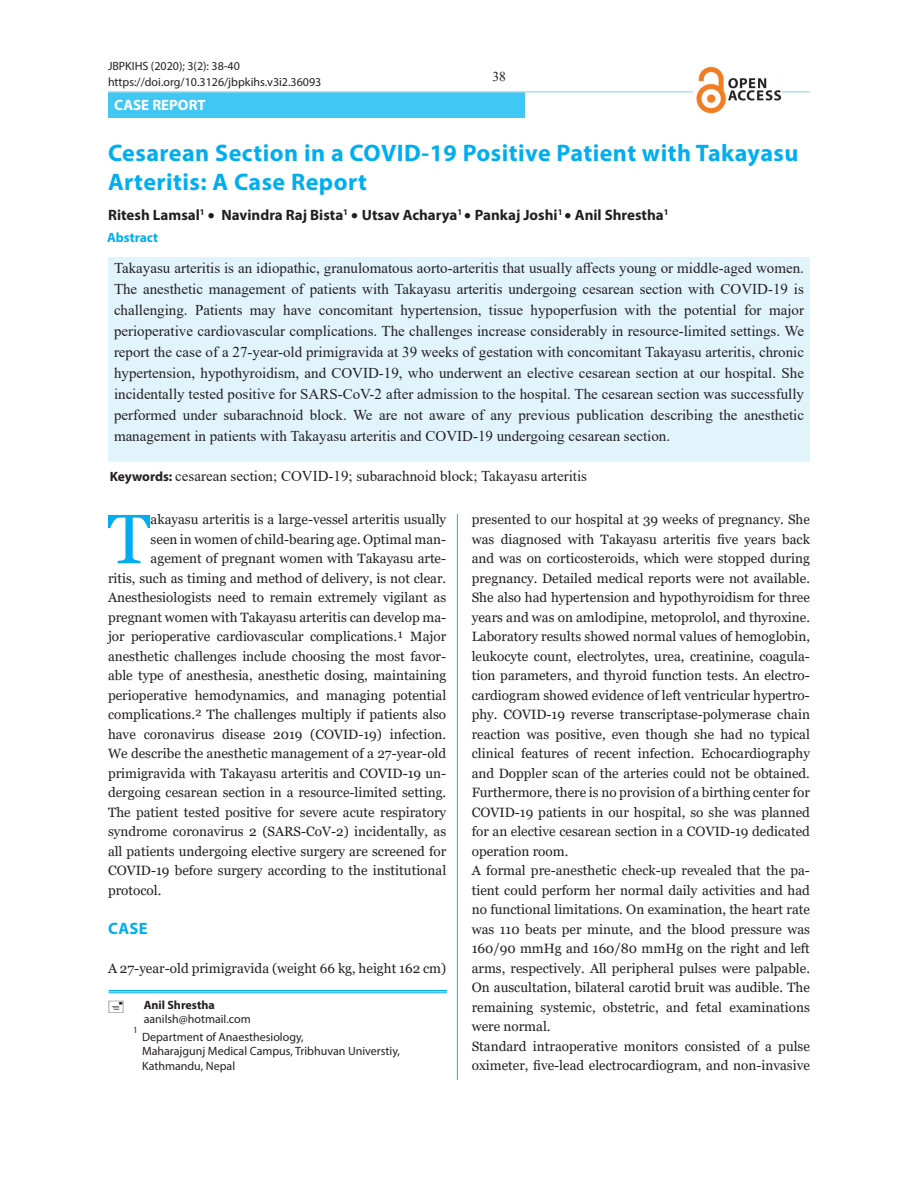
<style>
.page{position:relative;width:918px;height:1188px;background:#fff}
.page>*{position:absolute;margin:0;border:0;box-sizing:border-box;transform-origin:0 0}
.Starting_Paragraph_B{font:69.75px "Georgia";color:#00aeef}
.Title_of_Paper{font:700 24px/28.8px "Myriad Pro";letter-spacing:.02em;color:#00aeef}
.Inner_body_headings{font:700 16.5px "Myriad Pro";color:#00aeef}
.Abstract_Text{font:15px/21px "Times New Roman";color:#231f20;text-align:justify}
.Authors{font:700 15px "Myriad Pro";color:#231f20}
.type_of_article_styl{font:700 15px "Myriad Pro";color:#fff}
.Main_Text_New{font:13.5px/19.5px "Georgia";color:#231f20;text-align:justify}
.Starting_Paragraph_B-2{font:13.5px "Georgia";color:#231f20}
.Abstract_Title{font:700 13.5px "Myriad Pro";color:#00aeef}
.t1{font:13.5px "Times New Roman";color:#231f20}
.t2{font:12px "Myriad Pro";color:#231f20}
.t3{font:700 12px "Myriad Pro";color:#231f20}
.Journal_Main_Text{font:9px "Myriad Pro";color:#231f20}
.s1{font-family:"Myriad Pro";font-weight:700;font-size:13.5px}
</style>
<div class="page">
<div style="left:108px;top:257px;width:702px;height:205px;background:#e1f4fc"></div>
<hr style="left:109px;top:990px;width:338px;height:2px;background:#00aeef">
<hr style="left:109px;top:992px;width:338px;height:1px;background:#00aeef">
<div style="left:108px;top:93px;width:417px;height:25px;background:#40c7f4"></div>
<hr style="left:108px;top:91px;width:702px;height:2px;background:#aae0f9">
<img style="left:694px;top:67px;width:88px;height:47px">
<hr style="left:457px;top:514px;width:1px;height:566px;background:#00aeef">
<p class="t2" style="left:108px;top:59px;width:133px">JBPKIHS (2020); 3(2): 38-40</p>
<p class="t2" style="left:108px;top:75px;width:215px">https://doi.org/10.3126/jbpkihs.v3i2.36093</p>
<p class="type_of_article_styl" style="left:114px;top:95px;width:93px">CASE REPORT</p>
<p class="t1" style="left:492px;top:67px;width:15px">38</p>
<p class="Title_of_Paper" style="left:108px;top:138px;width:692px">Cesarean Section in a COVID-19 Positive Patient with Takayasu<br>Arteritis: A Case Report</p>
<p class="Authors" style="left:108px;top:205px;width:562px">Ritesh Lamsal<sup>1</sup> • Navindra Raj Bista<sup>1</sup> • Utsav Acharya<sup>1</sup> • Pankaj Joshi<sup>1</sup> • Anil Shrestha<sup>1</sup></p>
<p class="Abstract_Title" style="left:107px;top:229px;width:53px">Abstract</p>
<p class="Abstract_Text" style="left:114px;top:257px;width:692px">Takayasu arteritis is an idiopathic, granulomatous aorto-arteritis that usually affects young or middle-aged women.<br>The anesthetic management of patients with Takayasu arteritis undergoing cesarean section with COVID-19 is challenging. Patients may have concomitant hypertension, tissue hypoperfusion with the potential for major perioperative cardiovascular complications. The challenges increase considerably in resource-limited settings. We report the case of a 27-year-old primigravida at 39 weeks of gestation with concomitant Takayasu arteritis, chronic hypertension, hypothyroidism, and COVID-19, who underwent an elective cesarean section at our hospital. She incidentally tested positive for SARS-CoV-2 after admission to the hospital. The cesarean section was successfully performed under subarachnoid block. We are not aware of any previous publication describing the anesthetic management in patients with Takayasu arteritis and COVID-19 undergoing cesarean section.</p>
<p class="Abstract_Text" style="left:110px;top:465px;width:479px"><span class="s1">Keywords:</span> cesarean section; COVID-19; subarachnoid block; Takayasu arteritis</p>
<p class="Starting_Paragraph_B" style="left:107px;top:497px;width:45px">T</p>
<p class="Starting_Paragraph_B-2" style="left:151px;top:511px;width:297px">akayasu arteritis is a large-vessel arteritis usually</p>
<p class="Starting_Paragraph_B-2" style="left:151px;top:531px;width:297px">seen in women of child-bearing age. Optimal man-</p>
<p class="Starting_Paragraph_B-2" style="left:151px;top:550px;width:297px">agement of pregnant women with Takayasu arte-</p>
<p class="Starting_Paragraph_B-2" style="left:108px;top:570px;width:340px">ritis, such as timing and method of delivery, is not clear.</p>
<p class="Starting_Paragraph_B-2" style="left:108px;top:589px;width:340px">Anesthesiologists need to remain extremely vigilant as</p>
<p class="Starting_Paragraph_B-2" style="left:108px;top:609px;width:340px">pregnant women with Takayasu arteritis can develop ma-</p>
<p class="Starting_Paragraph_B-2" style="left:108px;top:628px;width:340px">jor perioperative cardiovascular complications.¹ Major</p>
<p class="Starting_Paragraph_B-2" style="left:108px;top:648px;width:340px">anesthetic challenges include choosing the most favor-</p>
<p class="Starting_Paragraph_B-2" style="left:108px;top:667px;width:340px">able type of anesthesia, anesthetic dosing, maintaining</p>
<p class="Starting_Paragraph_B-2" style="left:108px;top:687px;width:340px">perioperative hemodynamics, and managing potential</p>
<p class="Starting_Paragraph_B-2" style="left:108px;top:706px;width:340px">complications.² The challenges multiply if patients also</p>
<p class="Starting_Paragraph_B-2" style="left:108px;top:726px;width:340px">have coronavirus disease 2019 (COVID-19) infection.</p>
<p class="Starting_Paragraph_B-2" style="left:108px;top:745px;width:340px">We describe the anesthetic management of a 27-year-old</p>
<p class="Starting_Paragraph_B-2" style="left:108px;top:765px;width:340px">primigravida with Takayasu arteritis and COVID-19 un-</p>
<p class="Starting_Paragraph_B-2" style="left:108px;top:784px;width:340px">dergoing cesarean section in a resource-limited setting.</p>
<p class="Starting_Paragraph_B-2" style="left:108px;top:804px;width:340px">The patient tested positive for severe acute respiratory</p>
<p class="Starting_Paragraph_B-2" style="left:108px;top:823px;width:340px">syndrome coronavirus 2 (SARS-CoV-2) incidentally, as</p>
<p class="Starting_Paragraph_B-2" style="left:108px;top:843px;width:340px">all patients undergoing elective surgery are screened for</p>
<p class="Starting_Paragraph_B-2" style="left:108px;top:862px;width:340px">COVID-19 before surgery according to the institutional</p>
<p class="Starting_Paragraph_B-2" style="left:108px;top:882px;width:55px">protocol.</p>
<p class="Inner_body_headings" style="left:108px;top:918px;width:41px">CASE</p>
<p class="Main_Text_New" style="left:108px;top:959px;width:340px">A 27-year-old primigravida (weight 66 kg, height 162 cm)</p>
<p class="t3" style="left:144px;top:997px;width:73px">Anil Shrestha</p>
<p class="t2" style="left:144px;top:1012px;width:109px">aanilsh@hotmail.com</p>
<p class="Journal_Main_Text" style="left:133px;top:1025px;width:6px">1</p>
<p class="t2" style="left:142px;top:1029px;width:163px">Department of Anaesthesiology,</p>
<p class="t2" style="left:142px;top:1044px;width:260px">Maharajgunj Medical Campus, Tribhuvan Universtiy,</p>
<p class="t2" style="left:142px;top:1058px;width:95px">Kathmandu, Nepal</p>
<p class="Main_Text_New" style="left:472px;top:510px;width:340px">presented to our hospital at 39 weeks of pregnancy. She was diagnosed with Takayasu arteritis five years back and was on corticosteroids, which were stopped during pregnancy. Detailed medical reports were not available.<br>She also had hypertension and hypothyroidism for three years and was on amlodipine, metoprolol, and thyroxine.<br>Laboratory results showed normal values of hemoglobin, leukocyte count, electrolytes, urea, creatinine, coagula&shy;tion parameters, and thyroid function tests. An electro&shy;cardiogram showed evidence of left ventricular hypertro&shy;phy. COVID-19 reverse transcriptase-polymerase chain reaction was positive, even though she had no typical clinical features of recent infection. Echocardiography and Doppler scan of the arteries could not be obtained.<br>Furthermore, there is no provision of a birthing center for COVID-19 patients in our hospital, so she was planned for an elective cesarean section in a COVID-19 dedicated operation room.</p>
<p class="Main_Text_New" style="left:472px;top:861px;width:340px">A formal pre-anesthetic check-up revealed that the pa&shy;tient could perform her normal daily activities and had no functional limitations. On examination, the heart rate was 110 beats per minute, and the blood pressure was 160/90 mmHg and 160/80 mmHg on the right and left arms, respectively. All peripheral pulses were palpable.<br>On auscultation, bilateral carotid bruit was audible. The remaining systemic, obstetric, and fetal examinations were normal.</p>
<p class="Main_Text_New" style="left:472px;top:1037px;width:340px">Standard intraoperative monitors consisted of a pulse oximeter, five-lead electrocardiogram, and non-invasive</p>
</div>
